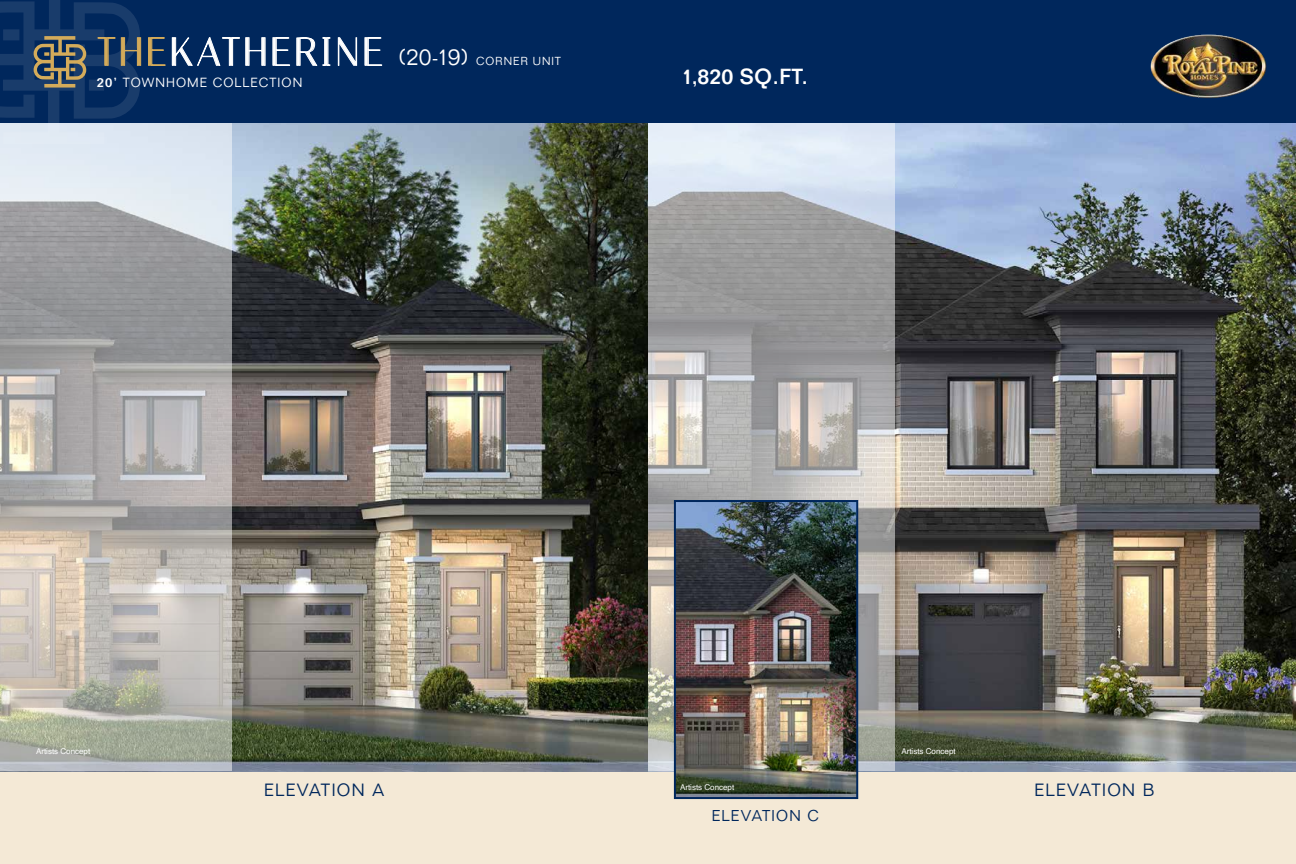
<style>
.page{position:relative;width:1296px;height:864px;background:#fff}
.page>*{position:absolute;margin:0;border:0;box-sizing:border-box;transform-origin:0 0}
.t1{font:500 21.4px "Folio";letter-spacing:.02em;color:#fff}
.t2{font:300 17.4px "Folio";letter-spacing:.08em;color:#00275c}
.t3{font:300 15.4px "Folio";letter-spacing:.08em;color:#00275c}
.t4{font:300 13px "Folio";letter-spacing:.08em;color:#fff}
.t5{font:300 11.4px "Folio";letter-spacing:.08em;color:#fff}
.t6{font:8px "Helvetica";color:#fff}
.s1{font-family:"Italiana";font-weight:400;font-size:39.4px;color:#d4ab5a}
.s2{font-family:"Italiana";font-weight:400;font-size:39.4px}
.s3{font-size:23px}
.s4{font-weight:500}
</style>
<div class="page">
<div style="left:0;top:767px;width:1296px;height:97px;background:#f4e9d6"></div>
<img style="left:894px;top:122px;width:402px;height:649px">
<svg style="left:648px;top:122px;width:246px;height:649px"></svg>
<img style="left:232px;top:122px;width:416px;height:649px">
<svg style="left:0;top:122px;width:232px;height:649px"></svg>
<div style="left:0;top:0;width:1296px;height:122px;background:#00275c"></div>
<svg style="left:0;top:0;width:140px;height:144px"></svg>
<img style="left:1150px;top:34px;width:117px;height:65px">
<img style="left:677px;top:503px;width:178px;height:293px">
<div style="left:674px;top:500px;width:184px;height:299px;border:2px solid #00275c"></div>
<h3 class="t5" style="left:97px;top:55px;width:466px"><span class="s1">THE</span><span class="s2">KATHERINE</span> <span class="s3">(20-19)</span> CORNER UNIT</h3>
<h3 class="t4" style="left:97px;top:75px;width:207px"><span class="s4">20’</span> TOWNHOME COLLECTION</h3>
<h1 class="t1" style="left:681px;top:63px;width:128px">1,820 SQ.FT.</h1>
<p class="t6" style="left:36px;top:745px;width:56px">Artists Concept</p>
<p class="t6" style="left:901px;top:745px;width:56px">Artists Concept</p>
<h2 class="t2" style="left:264px;top:779px;width:121px">ELEVATION A</h2>
<h2 class="t2" style="left:1034px;top:779px;width:121px">ELEVATION B</h2>
<p class="t6" style="left:680px;top:781px;width:56px">Artists Concept</p>
<h3 class="t3" style="left:712px;top:806px;width:109px">ELEVATION C</h3>
</div>
